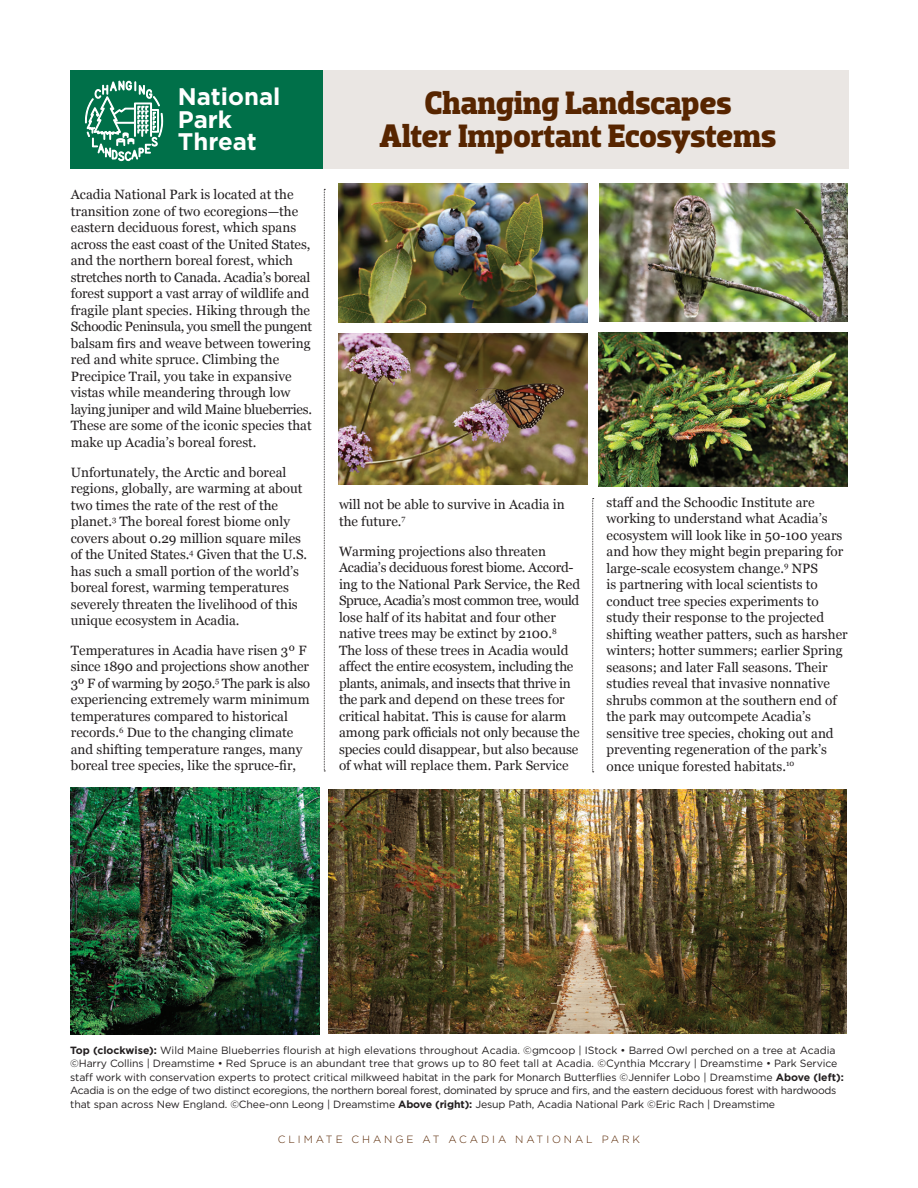
<style>
.page{position:relative;width:918px;height:1188px;background:#fff}
.page>*{position:absolute;margin:0;border:0;box-sizing:border-box;transform-origin:0 0}
.t1{font:700 33px/33px "Dobra Slab";letter-spacing:-.015em;color:#572500;text-align:center}
.t2{font:700 24px/22.5px "Gotham";color:#fff}
.t3{font:13.5px/16.5px "Georgia";color:#231f20}
.t4{font:10.5px/13.5px "Gotham";letter-spacing:-.01em;color:#231f20}
.t5{font:300 10.5px "Gotham";letter-spacing:.275em;color:#572500}
.s1{font-weight:700}
</style>
<div class="page">
<img style="left:70px;top:788px;width:250px;height:247px">
<div style="left:70px;top:70px;width:779px;height:98px;background:#eae6e3"></div>
<div style="left:70px;top:70px;width:253px;height:98px;background:#007049"></div>
<svg style="left:324px;top:189px;width:1px;height:583px"></svg>
<svg style="left:592px;top:498px;width:2px;height:274px"></svg>
<img style="left:338px;top:183px;width:250px;height:139px">
<img style="left:598px;top:332px;width:250px;height:154px">
<img style="left:599px;top:184px;width:249px;height:137px">
<img style="left:338px;top:333px;width:250px;height:152px">
<svg style="left:85px;top:81px;width:78px;height:80px"></svg>
<img style="left:328px;top:789px;width:519px;height:245px">
<h2 class="t2" style="left:178px;top:85px;width:104px">National<br>Park<br>Threat</h2>
<h1 class="t1" style="left:380px;top:86px;width:399px">Changing Landscapes<br>Alter Important Ecosystems</h1>
<p class="t3" style="left:71px;top:186px;width:243px">Acadia National Park is located at the transition zone of two ecoregions—the eastern deciduous forest, which spans across the east coast of the United States, and the northern boreal forest, which stretches north to Canada. Acadia’s boreal forest support a vast array of wildlife and fragile plant species. Hiking through the Schoodic Peninsula, you smell the pungent balsam firs and weave between towering red and white spruce. Climbing the Precipice Trail, you take in expansive vistas while meandering through low laying juniper and wild Maine blueberries.<br>These are some of the iconic species that make up Acadia’s boreal forest.</p>
<p class="t3" style="left:71px;top:463px;width:238px">Unfortunately, the Arctic and boreal regions, globally, are warming at about two times the rate of the rest of the planet.<sup>3</sup> The boreal forest biome only covers about 0.29 million square miles of the United States.<sup>4</sup> Given that the U.S. has such a small portion of the world’s boreal forest, warming temperatures severely threaten the livelihood of this unique ecosystem in Acadia.</p>
<p class="t3" style="left:71px;top:641px;width:241px">Temperatures in Acadia have risen 3º F since 1890 and projections show another 3º F of warming by 2050.<sup>5</sup> The park is also experiencing extremely warm minimum temperatures compared to historical records.<sup>6</sup> Due to the changing climate and shifting temperature ranges, many boreal tree species, like the spruce-fir,</p>
<p class="t3" style="left:607px;top:493px;width:243px">staff and the Schoodic Institute are working to understand what Acadia’s ecosystem will look like in 50-100 years and how they might begin preparing for large-scale ecosystem change.<sup>9</sup> NPS<br>is partnering with local scientists to conduct tree species experiments to study their response to the projected shifting weather patters, such as harsher winters; hotter summers; earlier Spring seasons; and later Fall seasons. Their studies reveal that invasive nonnative shrubs common at the southern end of the park may outcompete Acadia’s sensitive tree species, choking out and preventing regeneration of the park’s once unique forested habitats.<sup>10</sup></p>
<p class="t3" style="left:339px;top:496px;width:227px">will not be able to survive in Acadia in the future.<sup>7</sup></p>
<p class="t3" style="left:339px;top:542px;width:243px">Warming projections also threaten Acadia’s deciduous forest biome. Accord&shy;ing to the National Park Service, the Red Spruce, Acadia’s most common tree, would lose half of its habitat and four other native trees may be extinct by 2100.<sup>8<br></sup>The loss of these trees in Acadia would affect the entire ecosystem, including the plants, animals, and insects that thrive in the park and depend on these trees for critical habitat. This is cause for alarm among park officials not only because the species could disappear, but also because of what will replace them. Park Service</p>
<p class="t4" style="left:70px;top:1043px;width:775px"><span class="s1">Top (clockwise):</span> Wild Maine Blueberries flourish at high elevations throughout Acadia. ©gmcoop | IStock • Barred Owl perched on a tree at Acadia ©Harry Collins | Dreamstime • Red Spruce is an abundant tree that grows up to 80 feet tall at Acadia. ©Cynthia Mccrary | Dreamstime • Park Service staff work with conservation experts to protect critical milkweed habitat in the park for Monarch Butterflies ©Jennifer Lobo | Dreamstime <span class="s1">Above (left):<br></span>Acadia is on the edge of two distinct ecoregions, the northern boreal forest, dominated by spruce and firs, and the eastern deciduous forest with hardwoods that span across New England. ©Chee-onn Leong | Dreamstime <span class="s1">Above (right):</span> Jesup Path, Acadia National Park ©Eric Rach | Dreamstime</p>
<p class="t5" style="left:278px;top:1133px;width:364px">CLIMATE CHANGE AT ACADIA NATIONAL PARK</p>
</div>
